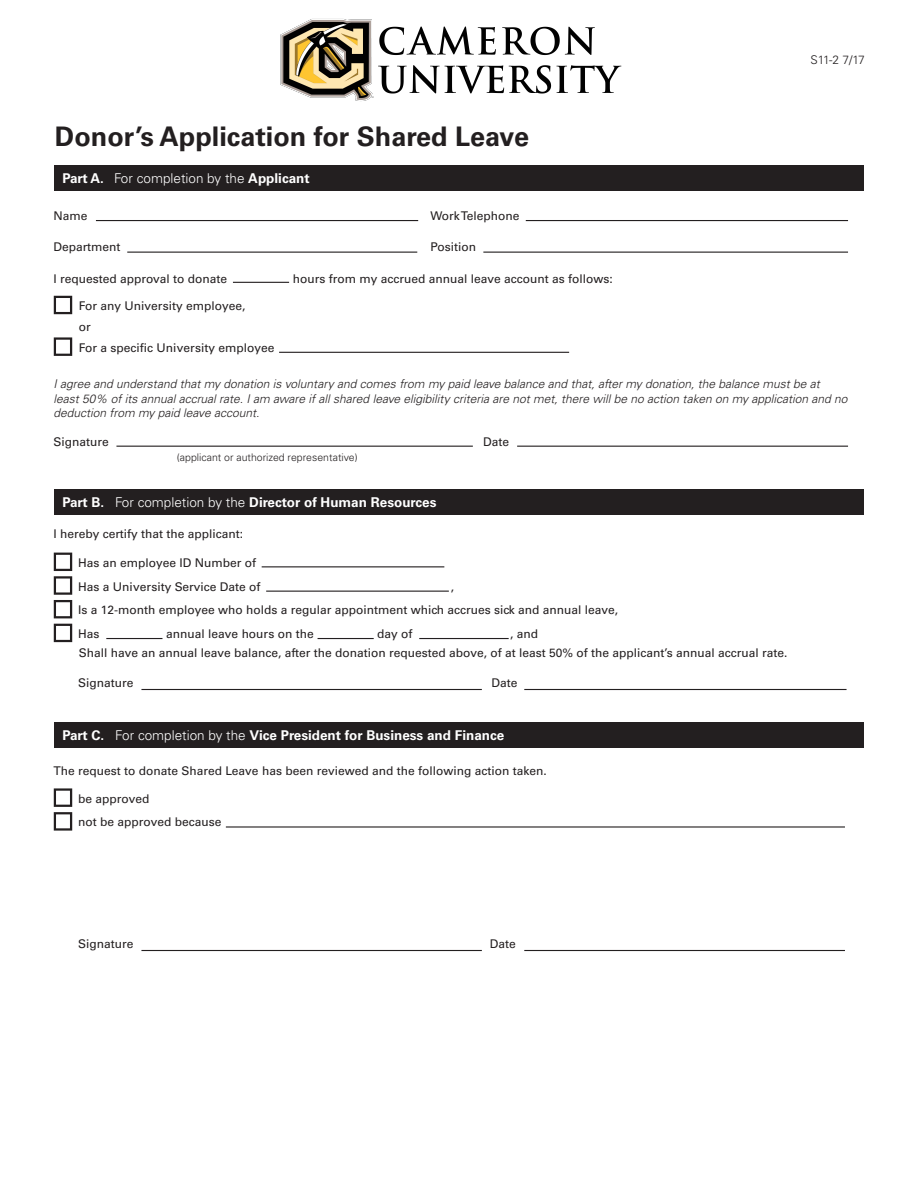
<style>
.page{position:relative;width:918px;height:1188px;background:#fff}
.page>*{position:absolute;margin:0;border:0;box-sizing:border-box;transform-origin:0 0}
.t1{font:700 27px "Univers";color:#231f20}
.t2{font:700 13.5px "Univers";color:#fff}
.t3{font:300 13.5px "Univers";color:#fff}
.t4{font:12px/23.7px "Univers";color:#231f20}
.t5{font:italic 300 12px/14.4px "Univers";color:#231f20}
.t6{font:300 12px "Univers";color:#231f20}
.t7{font:300 10.5px "Univers";color:#231f20}
.s1{font-weight:700}
.s2{font-weight:300}
</style>
<div class="page">
<img style="left:280px;top:18px;width:342px;height:83px">
<div style="left:54px;top:166px;width:810px;height:25px;background:#231f20"></div>
<svg style="left:53px;top:788px;width:20px;height:43px"></svg>
<hr style="left:262px;top:566px;width:182px;height:1px;background:#231f20">
<hr style="left:318px;top:638px;width:56px;height:1px;background:#231f20">
<hr style="left:106px;top:638px;width:56px;height:1px;background:#231f20">
<hr style="left:419px;top:638px;width:90px;height:1px;background:#231f20">
<hr style="left:96px;top:220px;width:322px;height:1px;background:#231f20">
<hr style="left:116px;top:446px;width:357px;height:1px;background:#231f20">
<hr style="left:517px;top:446px;width:331px;height:1px;background:#231f20">
<hr style="left:141px;top:689px;width:341px;height:1px;background:#231f20">
<hr style="left:141px;top:950px;width:341px;height:1px;background:#231f20">
<hr style="left:266px;top:591px;width:183px;height:1px;background:#231f20">
<hr style="left:226px;top:826px;width:619px;height:2px;background:#231f20">
<hr style="left:524px;top:689px;width:323px;height:1px;background:#231f20">
<hr style="left:524px;top:950px;width:321px;height:1px;background:#231f20">
<hr style="left:127px;top:252px;width:290px;height:1px;background:#231f20">
<hr style="left:233px;top:282px;width:56px;height:1px;background:#231f20">
<hr style="left:526px;top:220px;width:322px;height:1px;background:#231f20">
<hr style="left:483px;top:252px;width:365px;height:1px;background:#231f20">
<svg style="left:53px;top:295px;width:20px;height:61px"></svg>
<hr style="left:279px;top:352px;width:290px;height:1px;background:#231f20">
<div style="left:54px;top:490px;width:810px;height:25px;background:#231f20"></div>
<svg style="left:53px;top:552px;width:20px;height:91px"></svg>
<div style="left:54px;top:723px;width:810px;height:25px;background:#231f20"></div>
<p class="t6" style="left:811px;top:52px;width:56px">S11-2 7/17</p>
<h1 class="t1" style="left:55px;top:121px;width:476px">Donor’s Application for Shared Leave</h1>
<p class="t3" style="left:62px;top:170px;width:249px"><span class="s1">Part A.</span> For completion by the <span class="s1">Applicant</span></p>
<p class="t4" style="left:53px;top:204px;width:36px">Name</p>
<p class="t4" style="left:430px;top:204px;width:91px">Work Telephone</p>
<p class="t4" style="left:53px;top:235px;width:69px">Department</p>
<p class="t4" style="left:430px;top:235px;width:47px">Position</p>
<p class="t4" style="left:53px;top:267px;width:175px">I requested approval to donate</p>
<p class="t4" style="left:293px;top:267px;width:322px">hours from my accrued annual leave account as follows:</p>
<p class="t4" style="left:79px;top:295px;width:197px;line-height:20.9px">For any University employee,<br>or<br>For a specific University employee</p>
<p class="t5" style="left:53px;top:377px;width:796px">I agree and understand that my donation is voluntary and comes from my paid leave balance and that, after my donation, the balance must be at least 50% of its annual accrual rate. I am aware if all shared leave eligibility criteria are not met, there will be no action taken on my application and no deduction from my paid leave account.</p>
<p class="t4" style="left:53px;top:430px;width:57px">Signature</p>
<p class="t4" style="left:483px;top:430px;width:28px">Date</p>
<p class="t7" style="left:177px;top:451px;width:182px">(applicant or authorized representative)</p>
<p class="t2" style="left:62px;top:495px;width:376px">Part B. <span class="s2">For completion by the</span> Director of Human Resources</p>
<p class="t4" style="left:53px;top:522px;width:191px">I hereby certify that the applicant:</p>
<p class="t4" style="left:78px;top:551px;width:184px">Has an employee ID Number of<br>Has a University Service Date of</p>
<p class="t4" style="left:78px;top:575px;width:542px;text-indent:372px">,<br>Is a 12-month employee who holds a regular appointment which accrues sick and annual leave,<br>Has</p>
<p class="t4" style="left:166px;top:622px;width:149px">annual leave hours on the</p>
<p class="t4" style="left:377px;top:622px;width:37px">day of</p>
<p class="t4" style="left:79px;top:624px;width:710px;line-height:19.2px;text-indent:431px">, and<br>Shall have an annual leave balance, after the donation requested above, of at least 50% of the applicant’s annual accrual rate.</p>
<p class="t4" style="left:78px;top:671px;width:57px">Signature</p>
<p class="t4" style="left:491px;top:671px;width:28px">Date</p>
<p class="t2" style="left:62px;top:728px;width:443px">Part C. <span class="s2">For completion by the</span> Vice President for Business and Finance</p>
<p class="t4" style="left:53px;top:759px;width:495px">The request to donate Shared Leave has been reviewed and the following action taken.</p>
<p class="t4" style="left:78px;top:787px;width:145px">be approved<br>not be approved because</p>
<p class="t4" style="left:78px;top:932px;width:57px">Signature</p>
<p class="t4" style="left:490px;top:932px;width:28px">Date</p>
</div>
